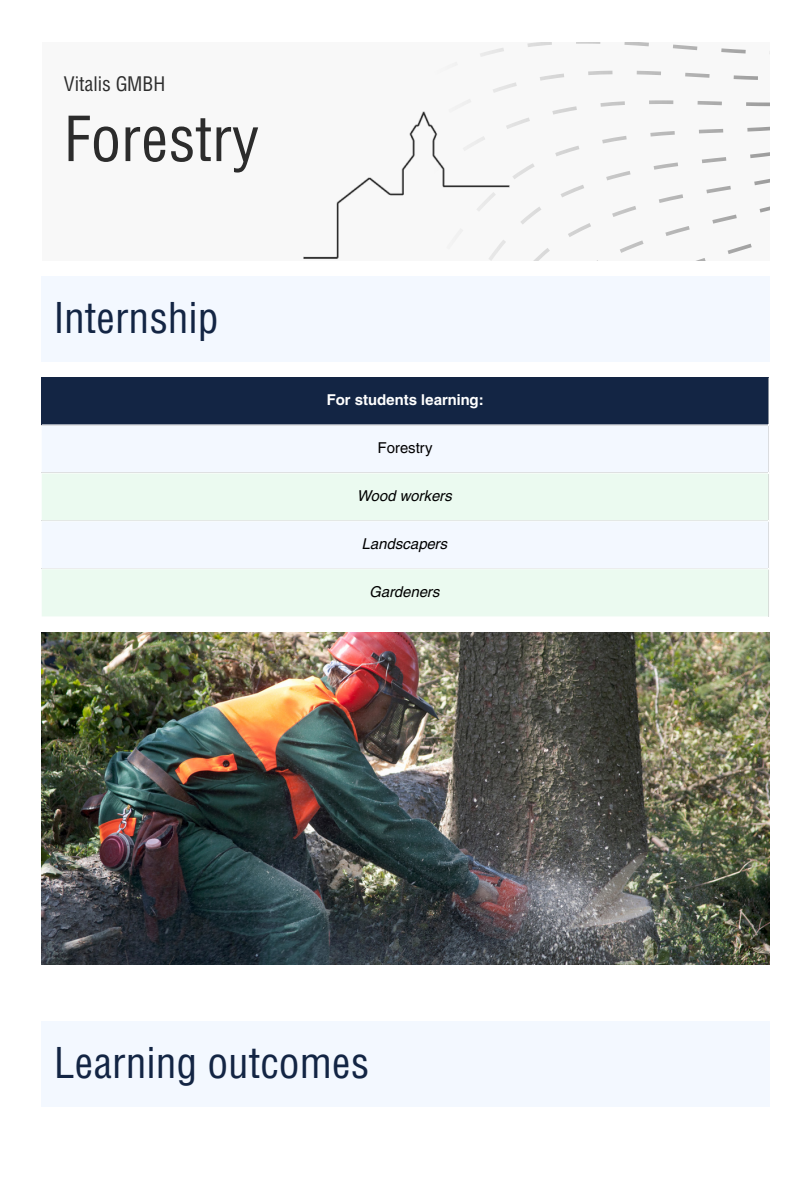
<style>
.page{position:relative;width:810px;height:1181px;background:#fff}
.page>*{position:absolute;margin:0;border:0;box-sizing:border-box;transform-origin:0 0}
.t1{font:63px "Helios Cond";color:#2c2c2c}
.t2{font:43.05px "Helios Cond";color:#132544}
.t3{font:20.4px "Helios Cond";color:#2c2c2c}
.t4{font:italic 14.85px "Helios";color:#000}
.t5{font:700 14.85px "Helios";color:#fff}
.t6{font:14.85px "Helios";color:#000}
</style>
<div class="page">
<div style="left:42px;top:42px;width:727px;height:218px;background:#f8f8f8"></div>
<svg style="left:480px;top:42px;width:290px;height:218px"></svg>
<img style="left:303px;top:101px;width:214px;height:159px">
<div style="left:42px;top:276px;width:728px;height:85px;background:#f3f8ff"></div>
<div style="left:42px;top:377px;width:727px;height:48px;background:#132544"></div>
<div style="left:42px;top:425px;width:726px;height:47px;background:#f3f8ff"></div>
<svg style="left:42px;top:473px;width:726px;height:143px;fill:#ebfaf0"></svg>
<hr style="left:768px;top:377px;width:1px;height:239px;background:#fff">
<hr style="left:42px;top:424px;width:727px;height:1px;background:#fff">
<hr style="left:42px;top:520px;width:727px;height:1px;background:#fff">
<hr style="left:42px;top:568px;width:727px;height:1px;background:#fff">
<img style="left:42px;top:632px;width:727px;height:333px">
<div style="left:42px;top:1021px;width:728px;height:85px;background:#f3f8ff"></div>
<p class="t3" style="left:64px;top:71px;width:103px">Vitalis GMBH</p>
<p class="t1" style="left:64px;top:100px;width:196px">Forestry</p>
<p class="t2" style="left:54px;top:291px;width:166px">Internship</p>
<p class="t5" style="left:327px;top:390px;width:159px">For students learning:</p>
<p class="t6" style="left:378px;top:438px;width:56px">Forestry</p>
<p class="t4" style="left:358px;top:486px;width:96px">Wood workers</p>
<p class="t4" style="left:363px;top:534px;width:87px">Landscapers</p>
<p class="t4" style="left:370px;top:582px;width:72px">Gardeners</p>
<p class="t2" style="left:54px;top:1036px;width:316px">Learning outcomes</p>
</div>
